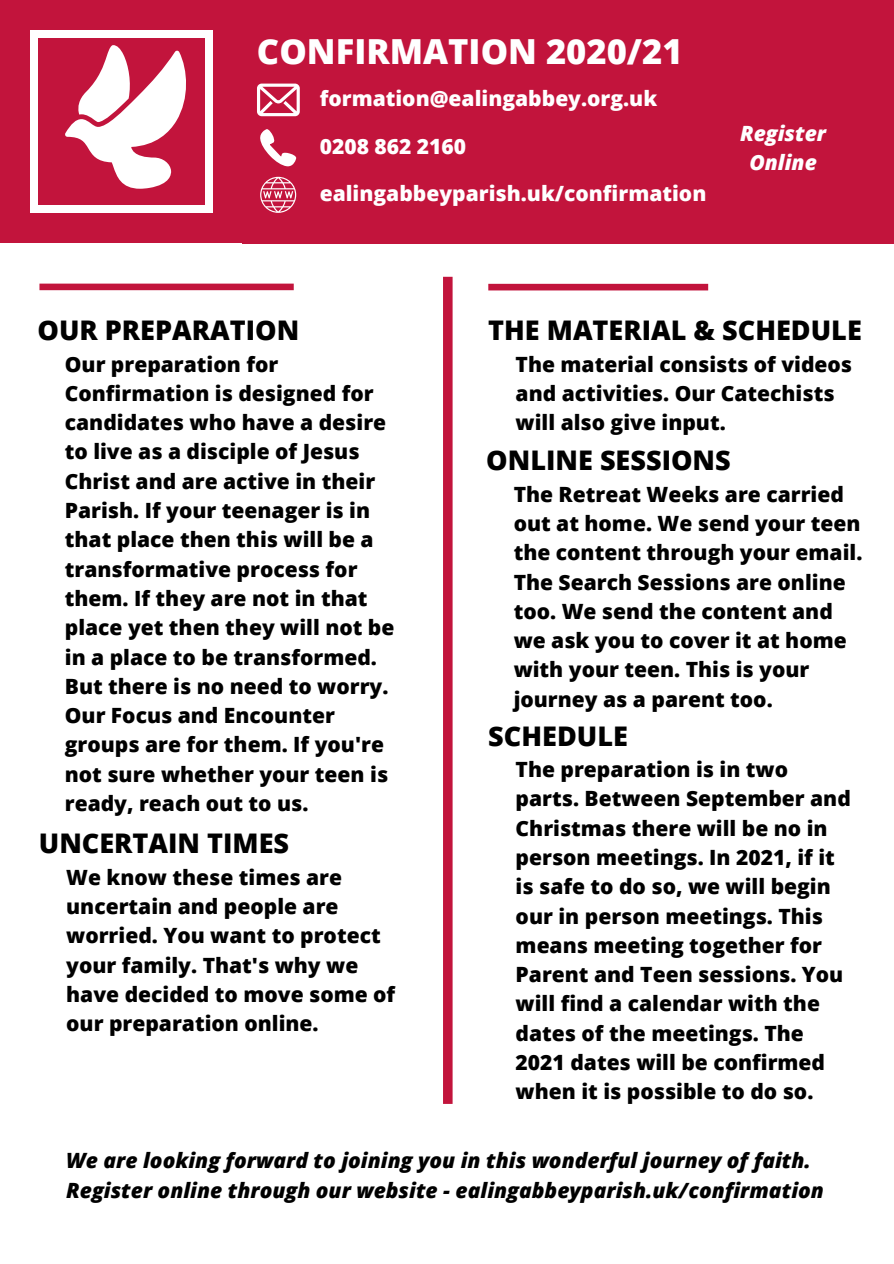
<style>
.page{position:relative;width:894px;height:1264px;background:#fff}
.page>*{position:absolute;margin:0;border:0;box-sizing:border-box;transform-origin:0 0}
.t1{font:800 34.5px "Open Sans";color:#fff}
.t2{font:800 27px "Open Sans";color:#000}
.t3{font:800 21px/29.2px "Open Sans";color:#000}
.t4{font:italic 800 21px/29.2px "Open Sans";color:#000}
.t5{font:800 21px "Open Sans";color:#fff}
.t6{font:italic 800 21px/29.2px "Open Sans";color:#fff;text-align:center}
</style>
<div class="page">
<div style="left:443px;top:277px;width:9px;height:826px;background:#c2143c"></div>
<svg style="left:39px;top:283px;width:255px;height:7px;background:#c7284d"></svg>
<svg style="left:488px;top:284px;width:220px;height:6px"></svg>
<div style="left:242px;top:29px;width:651px;height:215px;background:#c2143c"></div>
<svg style="left:257px;top:84px;width:43px;height:32px"></svg>
<svg style="left:260px;top:129px;width:36px;height:37px"></svg>
<svg style="left:260px;top:177px;width:36px;height:36px"></svg>
<div style="left:0;top:15px;width:30px;height:207px;background:#c2143c"></div>
<div style="left:0;top:0;width:893px;height:30px;background:#c2143c"></div>
<div style="left:0;top:213px;width:228px;height:30px;background:#c2143c"></div>
<div style="left:213px;top:29px;width:30px;height:214px;background:#c2143c"></div>
<div style="left:39px;top:38px;width:166px;height:166px;background:#c2143c"></div>
<svg style="left:65px;top:45px;width:121px;height:144px"></svg>
<h1 class="t1" style="left:257px;top:25px;width:427px">CONFIRMATION 2020/21</h1>
<p class="t5" style="left:319px;top:83px;width:339px">formation@ealingabbey.org.uk</p>
<p class="t5" style="left:319px;top:130px;width:148px">0208 862 2160</p>
<p class="t5" style="left:319px;top:177px;width:388px">ealingabbeyparish.uk/confirmation</p>
<p class="t6" style="left:740px;top:118px;width:87px">Register<br>Online</p>
<p class="t2" style="left:37px;top:310px;width:263px">OUR PREPARATION</p>
<p class="t3" style="left:65px;top:348px;width:331px">Our preparation for<br>Confirmation is designed for candidates who have a desire to live as a disciple of Jesus<br>Christ and are active in their<br>Parish. If your teenager is in that place then this will be a transformative process for them. If they are not in that place yet then they will not be in a place to be transformed.<br>But there is no need to worry.<br>Our Focus and Encounter groups are for them. If you're not sure whether your teen is ready, reach out to us.</p>
<p class="t2" style="left:39px;top:823px;width:252px">UNCERTAIN TIMES</p>
<p class="t3" style="left:66px;top:861px;width:330px">We know these times are uncertain and people are worried. You want to protect your family. That's why we have decided to move some of our preparation online.</p>
<p class="t2" style="left:488px;top:310px;width:375px">THE MATERIAL &amp; SCHEDULE</p>
<p class="t3" style="left:515px;top:348px;width:338px">The material consists of videos and activities. Our Catechists will also give input.</p>
<p class="t2" style="left:486px;top:440px;width:246px">ONLINE SESSIONS</p>
<p class="t3" style="left:513px;top:478px;width:350px">The Retreat Weeks are carried out at home. We send your teen the content through your email.<br>The Search Sessions are online too. We send the content and we ask you to cover it at home with your teen. This is your journey as a parent too.</p>
<p class="t2" style="left:488px;top:715px;width:141px">SCHEDULE</p>
<p class="t3" style="left:515px;top:753px;width:337px">The preparation is in two parts. Between September and<br>Christmas there will be no in person meetings. In 2021, if it is safe to do so, we will begin our in person meetings. This means meeting together for<br>Parent and Teen sessions. You will find a calendar with the dates of the meetings. The<br>2021 dates will be confirmed when it is possible to do so.</p>
<p class="t4" style="left:66px;top:1145px;width:759px">We are looking forward to joining you in this wonderful journey of faith.<br>Register online through our website - ealingabbeyparish.uk/confirmation</p>
</div>
